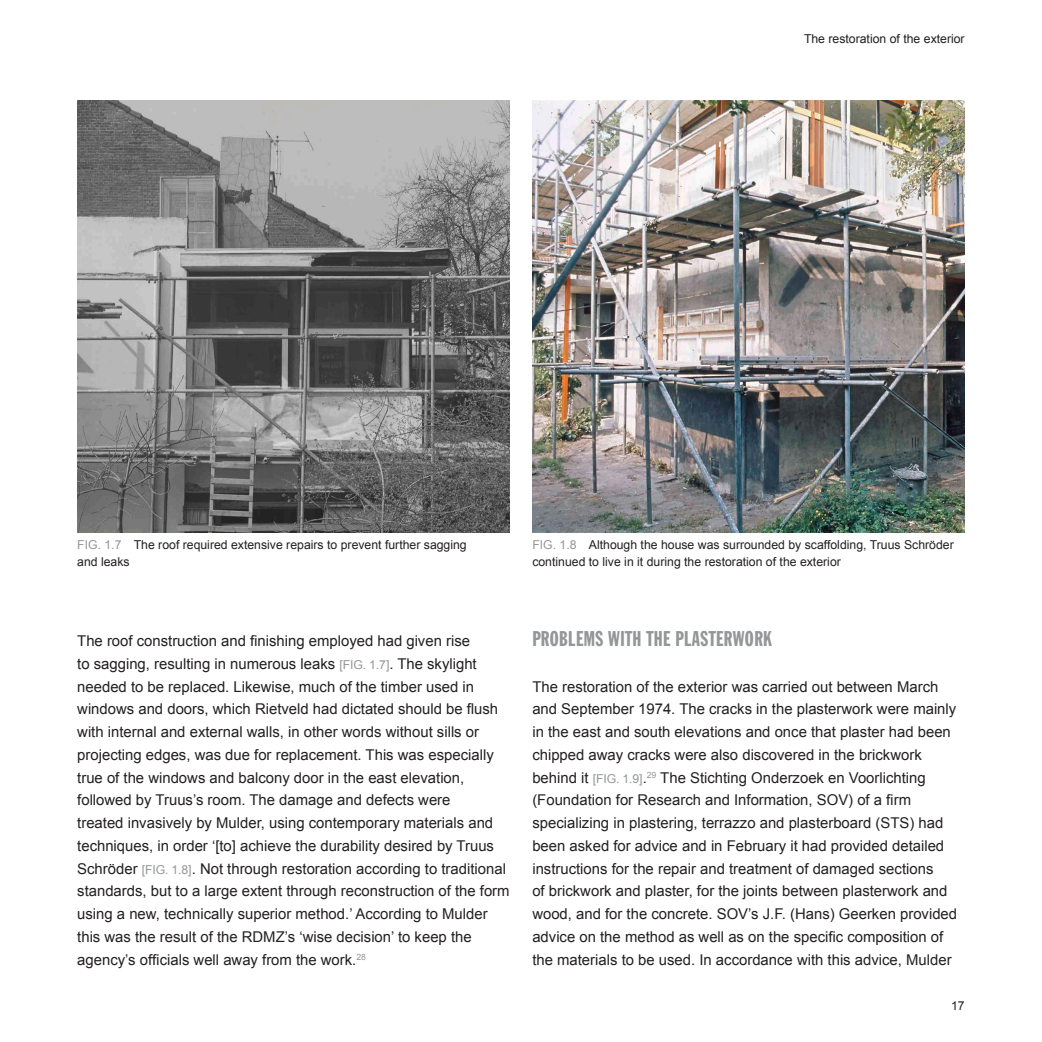
<style>
.page{position:relative;width:1042px;height:1042px;background:#fff}
.page>*{position:absolute;margin:0;border:0;box-sizing:border-box;transform-origin:0 0}
.HEADING_Main_2{font:21px "Franklin Gothic Std Extra Cond";letter-spacing:.02em;color:#949698}
.BODY_Normal{font:14.88px/22.8px "Arial";color:#231f20}
.t1{font:12.25px/17.2px "Arial";color:#231f20}
.s1{color:#949698}
.s2{font-size:12.25px;color:#949698}
</style>
<div class="page">
<img style="left:77px;top:100px;width:432px;height:432px">
<img style="left:532px;top:100px;width:432px;height:432px">
<p class="t1" style="left:804px;top:30px;width:162px">The restoration of the exterior</p>
<p class="t1" style="left:77px;top:536px;width:391px"><span class="s1">FIG. 1.7</span> The roof required extensive repairs to prevent further sagging and leaks</p>
<p class="t1" style="left:532px;top:536px;width:423px"><span class="s1">FIG. 1.8</span> Although the house was surrounded by scaffolding, Truus Schröder continued to live in it during the restoration of the exterior</p>
<p class="BODY_Normal" style="left:77px;top:630px;width:434px">The roof construction and finishing employed had given rise<br>to sagging, resulting in numerous leaks <span class="s2">[FIG. 1.7]</span>. The skylight needed to be replaced. Likewise, much of the timber used in windows and doors, which Rietveld had dictated should be flush with internal and external walls, in other words without sills or projecting edges, was due for replacement. This was especially true of the windows and balcony door in the east elevation, followed by Truus’s room. The damage and defects were<br>treated invasively by Mulder, using contemporary materials and techniques, in order ‘[to] achieve the durability desired by Truus Schröder <span class="s2">[FIG. 1.8]</span>. Not through restoration according to traditional standards, but to a large extent through reconstruction of the form using a new, technically superior method.’ According to Mulder this was the result of the RDMZ’s ‘wise decision’ to keep the agency’s officials well away from the work.<sup>28</sup></p>
<p class="HEADING_Main_2" style="left:532px;top:627px;width:241px">PROBLEMS WITH THE PLASTERWORK</p>
<p class="BODY_Normal" style="left:532px;top:675px;width:426px">The restoration of the exterior was carried out between March and September 1974. The cracks in the plasterwork were mainly in the east and south elevations and once that plaster had been chipped away cracks were also discovered in the brickwork behind it <span class="s2">[FIG. 1.9]</span>.<sup>29</sup> The Stichting Onderzoek en Voorlichting (Foundation for Research and Information, SOV) of a firm specializing in plastering, terrazzo and plasterboard (STS) had been asked for advice and in February it had provided detailed instructions for the repair and treatment of damaged sections<br>of brickwork and plaster, for the joints between plasterwork and wood, and for the concrete. SOV’s J.F. (Hans) Geerken provided advice on the method as well as on the specific composition of the materials to be used. In accordance with this advice, Mulder</p>
<p class="t1" style="left:951px;top:997px;width:15px">17</p>
</div>
